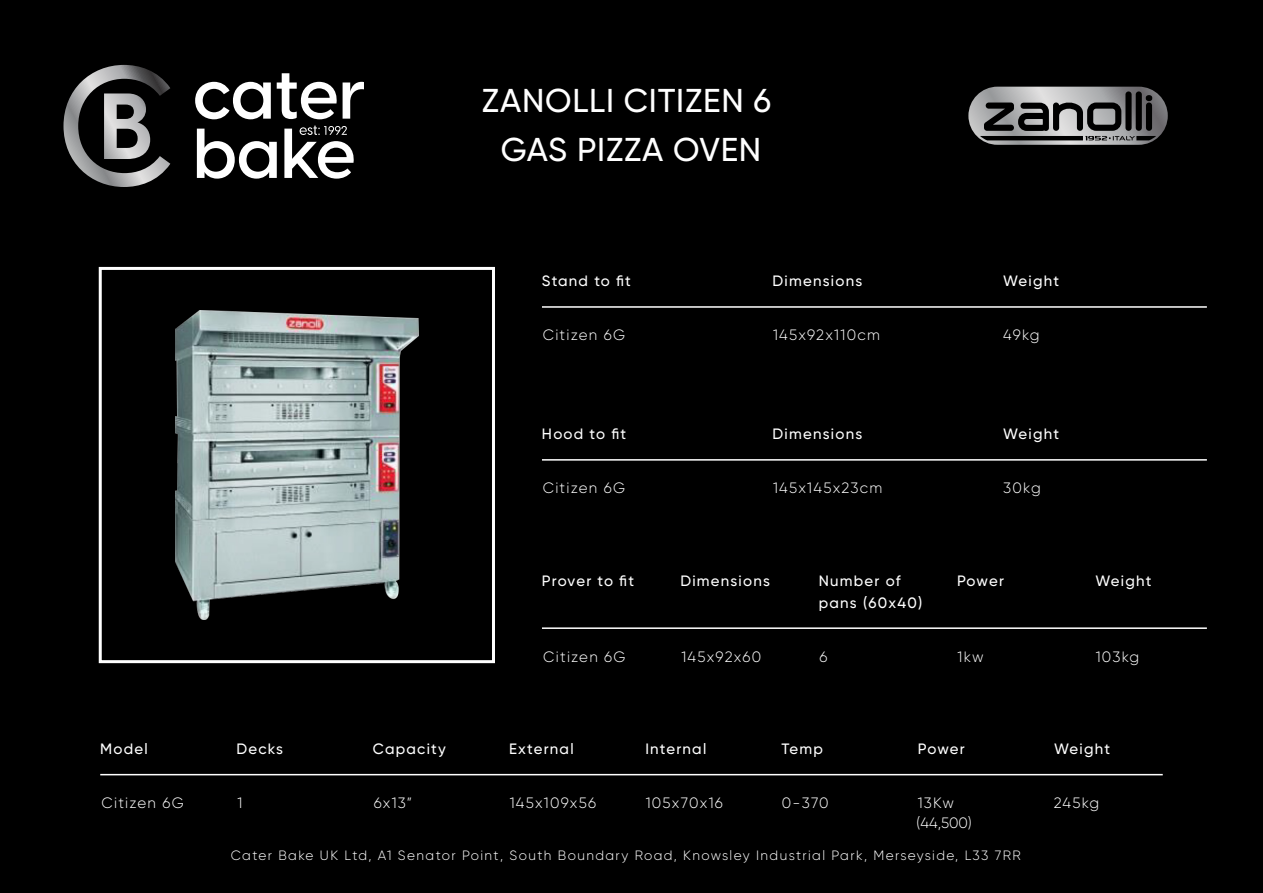
<style>
.page{position:relative;width:1263px;height:893px;background:#fff}
.page>*{position:absolute;margin:0;border:0;box-sizing:border-box;transform-origin:0 0}
.t1{font:500 33px/48.4px "Gilroy";letter-spacing:.025em;color:#fff;text-align:center}
.t2{font:500 15px/21.5px "Gilroy";letter-spacing:.085em;color:#fff}
.t3{font:300 15px "Gilroy";letter-spacing:.085em;color:#fff}
.t4{font:500 15px "Gilroy";letter-spacing:.065em;color:#fff}
.t5{font:300 13.5px "Gilroy";letter-spacing:.105em;color:#fff}
</style>
<div class="page">
<div style="left:0;top:0;width:1262px;height:893px;background:#000"></div>
<div style="left:99px;top:267px;width:396px;height:396px;border:3px solid #fff"></div>
<svg style="left:63px;top:65px;width:107px;height:122px"></svg>
<svg style="left:195px;top:82px;width:76px;height:37px"></svg>
<svg style="left:277px;top:73px;width:87px;height:46px"></svg>
<svg style="left:197px;top:129px;width:80px;height:50px"></svg>
<svg style="left:284px;top:126px;width:70px;height:53px"></svg>
<hr style="left:100px;top:774px;width:1063px;height:1px;background:#fff">
<hr style="left:542px;top:459px;width:665px;height:2px;background:#fff">
<hr style="left:542px;top:306px;width:665px;height:2px;background:#fff">
<hr style="left:542px;top:627px;width:665px;height:2px;background:#fff">
<svg style="left:968px;top:87px;width:200px;height:58px"></svg>
<img style="left:175px;top:310px;width:243px;height:310px">
<h1 class="t1" style="left:482px;top:76px;width:291px">ZANOLLI CITIZEN 6<br>GAS PIZZA OVEN</h1>
<p class="t2" style="left:542px;top:270px;width:90px">Stand to fit</p>
<p class="t2" style="left:773px;top:270px;width:91px">Dimensions</p>
<p class="t2" style="left:1003px;top:270px;width:57px">Weight</p>
<p class="t3" style="left:543px;top:326px;width:84px">Citizen 6G</p>
<p class="t3" style="left:773px;top:326px;width:108px">145x92x110cm</p>
<p class="t3" style="left:1003px;top:326px;width:38px">49kg</p>
<p class="t2" style="left:542px;top:423px;width:86px">Hood to fit</p>
<p class="t2" style="left:773px;top:423px;width:91px">Dimensions</p>
<p class="t2" style="left:1003px;top:423px;width:57px">Weight</p>
<p class="t3" style="left:543px;top:479px;width:84px">Citizen 6G</p>
<p class="t3" style="left:773px;top:479px;width:111px">145x145x23cm</p>
<p class="t3" style="left:1003px;top:479px;width:39px">30kg</p>
<p class="t4" style="left:542px;top:572px;width:94px">Prover to fit</p>
<p class="t2" style="left:680px;top:570px;width:91px">Dimensions</p>
<p class="t2" style="left:819px;top:570px;width:105px">Number of pans (60x40)</p>
<p class="t2" style="left:957px;top:570px;width:48px">Power</p>
<p class="t2" style="left:1095px;top:570px;width:57px">Weight</p>
<p class="t3" style="left:543px;top:647px;width:84px">Citizen 6G</p>
<p class="t3" style="left:681px;top:647px;width:81px">145x92x60</p>
<p class="t3" style="left:819px;top:647px;width:10px">6</p>
<p class="t3" style="left:958px;top:647px;width:28px">1kw</p>
<p class="t3" style="left:1096px;top:647px;width:45px">103kg</p>
<p class="t2" style="left:100px;top:738px;width:49px">Model</p>
<p class="t2" style="left:237px;top:738px;width:48px">Decks</p>
<p class="t2" style="left:373px;top:738px;width:75px">Capacity</p>
<p class="t2" style="left:509px;top:738px;width:66px">External</p>
<p class="t2" style="left:645px;top:738px;width:62px">Internal</p>
<p class="t2" style="left:782px;top:738px;width:43px">Temp</p>
<p class="t2" style="left:918px;top:738px;width:48px">Power</p>
<p class="t2" style="left:1054px;top:738px;width:57px">Weight</p>
<p class="t3" style="left:102px;top:794px;width:84px">Citizen 6G</p>
<p class="t3" style="left:238px;top:794px;width:6px">1</p>
<p class="t3" style="left:374px;top:794px;width:40px">6x13”</p>
<p class="t3" style="left:510px;top:794px;width:88px">145x109x56</p>
<p class="t3" style="left:646px;top:794px;width:79px">105x70x16</p>
<p class="t3" style="left:782px;top:794px;width:49px">0-370</p>
<p class="t3" style="left:918px;top:794px;width:38px">13Kw</p>
<p class="t3" style="left:1054px;top:794px;width:47px">245kg</p>
<p class="t3" style="left:916px;top:813px;width:57px">(44,500)</p>
<p class="t5" style="left:231px;top:847px;width:791px">Cater Bake UK Ltd, A1 Senator Point, South Boundary Road, Knowsley Industrial Park, Merseyside, L33 7RR</p>
</div>
